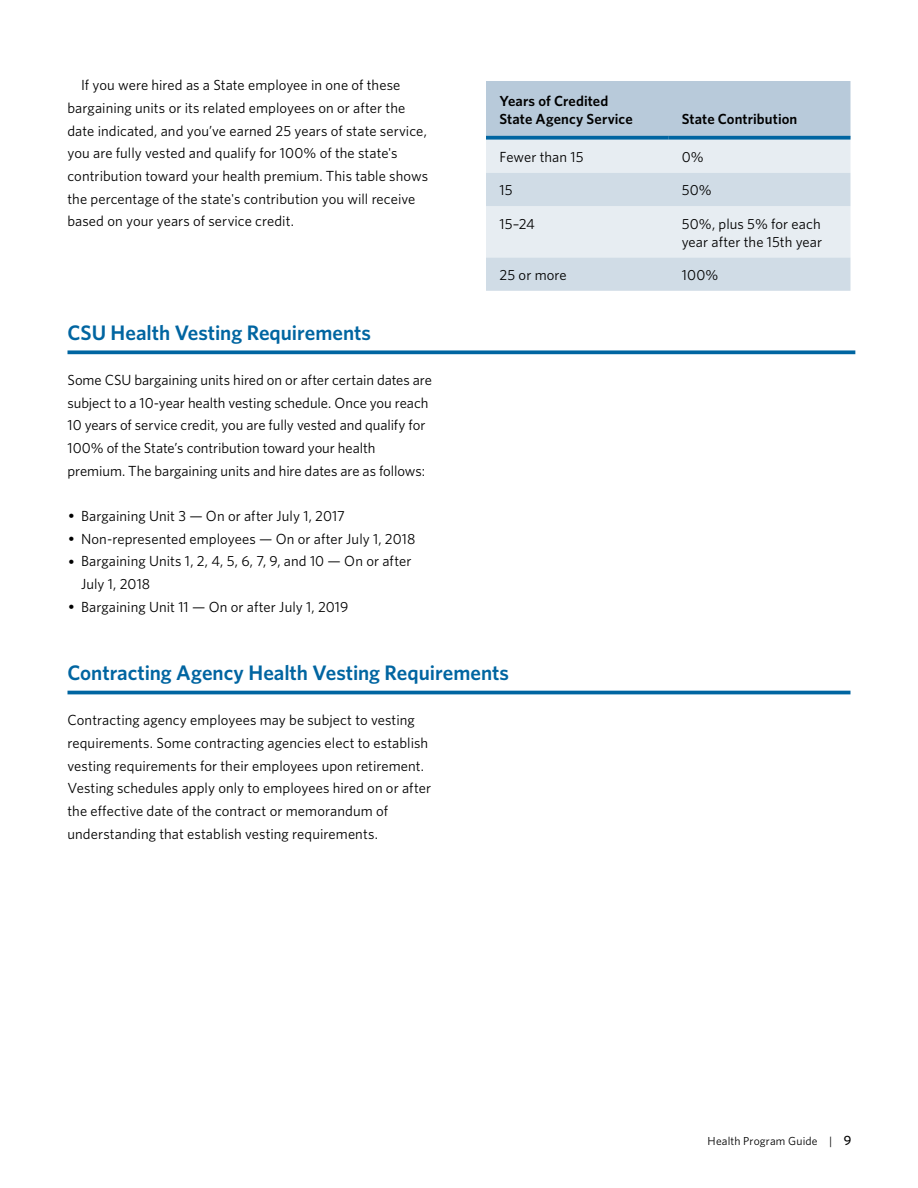
<style>
.page{position:relative;width:918px;height:1188px;background:#fff}
.page>*{position:absolute;margin:0;border:0;box-sizing:border-box;transform-origin:0 0}
.t1{font:600 21px "Jbpbxb Whitney";color:#0065a1}
.t2{font:14.7px/22.6px "Dtynyg Whitney";color:#000}
.t3{font:600 14.7px/18px "Jbpbxb Whitney";letter-spacing:.005em;color:#000}
.t4{font:11.7px "Dtynyg Whitney";letter-spacing:.015em;color:#000}
.s1{font-family:"Gdggwb Trebuchet MS";font-size:15px}
.s2{font-family:"Jbrytn Whitney";font-weight:500;font-size:13.5px}
</style>
<div class="page">
<svg style="left:486px;top:81px;width:364px;height:210px;background:#d2dee7"></svg>
<svg style="left:486px;top:136px;width:182px;height:4px"></svg>
<svg style="left:668px;top:136px;width:182px;height:4px"></svg>
<svg style="left:68px;top:350px;width:787px;height:4px;background:#1d76ab"></svg>
<hr style="left:68px;top:691px;width:782px;height:3px;background:#0065a1">
<p class="t2" style="left:68px;top:73px;width:362px;text-indent:13px">If you were hired as a State employee in one of these bargaining units or its related employees on or after the date indicated, and you’ve earned 25 years of state service, you are fully vested and qualify for 100% of the state's contribution toward your health premium. This table shows the percentage of the state's contribution you will receive based on your years of service credit.</p>
<h3 class="t1" style="left:68px;top:318px;width:305px">CSU Health Vesting Requirements</h3>
<p class="t2" style="left:68px;top:368px;width:366px">Some CSU bargaining units hired on or after certain dates are subject to a 10-year health vesting schedule. Once you reach 10 years of service credit, you are fully vested and qualify for 100% of the State’s contribution toward your health premium. The bargaining units and hire dates are as follows:</p>
<p class="t2" style="left:68px;top:504px;width:279px"><span class="s1">•</span> Bargaining Unit 3 — On or after July 1, 2017</p>
<p class="t2" style="left:68px;top:527px;width:350px"><span class="s1">•</span> Non-represented employees — On or after July 1, 2018</p>
<p class="t2" style="left:81px;top:550px;width:332px;text-indent:-13px"><span class="s1">•</span> Bargaining Units 1, 2, 4, 5, 6, 7, 9, and 10 — On or after<br>July 1, 2018</p>
<p class="t2" style="left:68px;top:595px;width:282px"><span class="s1">•</span> Bargaining Unit 11 — On or after July 1, 2019</p>
<p class="t3" style="left:500px;top:92px;width:135px">Years of Credited<br>State Agency Service</p>
<p class="t3" style="left:682px;top:110px;width:117px">State Contribution</p>
<p class="t2" style="left:500px;top:145px;width:86px">Fewer than 15</p>
<p class="t2" style="left:682px;top:145px;width:23px">0%</p>
<p class="t2" style="left:500px;top:179px;width:15px">15</p>
<p class="t2" style="left:682px;top:179px;width:31px">50%</p>
<p class="t2" style="left:500px;top:212px;width:37px">15–24</p>
<p class="t2" style="left:682px;top:214px;width:142px;line-height:18px">50%, plus 5% for each year after the 15th year</p>
<p class="t2" style="left:500px;top:263px;width:69px">25 or more</p>
<p class="t2" style="left:682px;top:263px;width:38px">100%</p>
<h3 class="t1" style="left:68px;top:659px;width:443px">Contracting Agency Health Vesting Requirements</h3>
<p class="t2" style="left:68px;top:708px;width:365px">Contracting agency employees may be subject to vesting requirements. Some contracting agencies elect to establish vesting requirements for their employees upon retirement.<br>Vesting schedules apply only to employees hired on or after the effective date of the contract or memorandum of understanding that establish vesting requirements.</p>
<p class="t4" style="left:708px;top:1133px;width:145px">Health Program Guide | <span class="s2">9</span></p>
</div>
